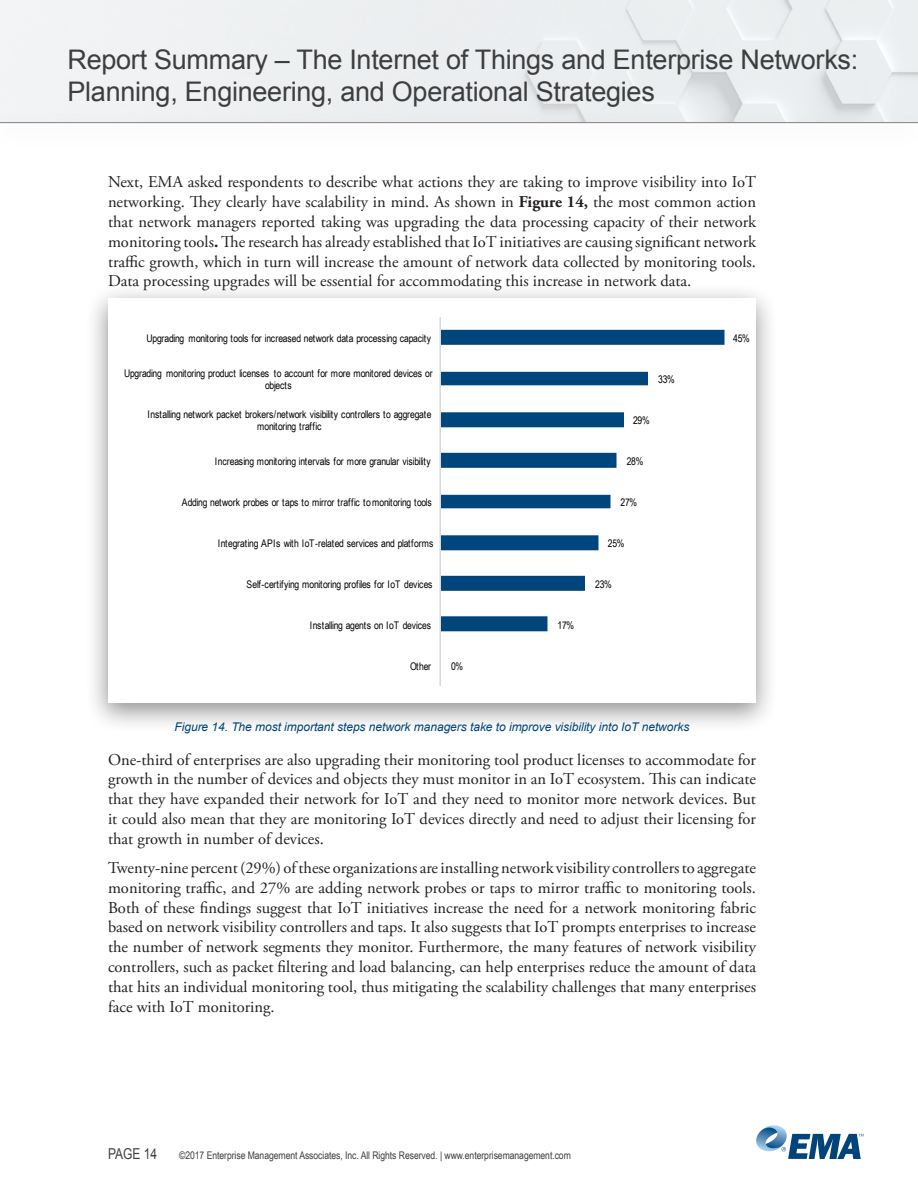
<style>
.page{position:relative;width:918px;height:1188px;background:#fff}
.page>*{position:absolute;margin:0;border:0;box-sizing:border-box;transform-origin:0 0}
.t1{font:27px/32.4px "Arial";letter-spacing:-.01em;color:#3e3e3f}
.t2{font:16.5px/19.8px "Adobe Garamond Pro";color:#231f20;text-align:justify}
.t3{font:15px "Arial";color:#3e3e3f;scale:.8 1}
.Captions{font:italic 12px "Arial";letter-spacing:-.005em;color:#00447b}
.t4{font:10.5px/12px "Arial Narrow";letter-spacing:-.025em;color:#000;text-align:center}
.t5{font:10.5px "Arial Narrow";letter-spacing:-.005em;color:#3e3e3f}
.s1{font-weight:700}
</style>
<div class="page">
<div style="left:0;top:0;width:918px;height:106px;background:#eceff1"></div>
<svg style="left:756px;top:1125px;width:108px;height:34px"></svg>
<div style="left:0;top:106px;width:918px;height:46px;background:#231f20;opacity:.5"></div>
<hr style="left:0;top:122px;width:918px;height:1px;background:#808285">
<div style="left:85px;top:282px;width:694px;height:451px;background:#231f20;opacity:.5"></div>
<div style="left:108px;top:298px;width:648px;height:405px;background:#fff"></div>
<svg style="left:441px;top:330px;width:283px;height:301px"></svg>
<hr style="left:440px;top:317px;width:1px;height:369px;background:#d9d9d9">
<h1 class="t1" style="left:68px;top:43px;width:792px">Report Summary – The Internet of Things and Enterprise Networks:<br>Planning, Engineering, and Operational Strategies</h1>
<p class="t2" style="left:108px;top:173px;width:650px">Next, EMA asked respondents to describe what actions they are taking to improve visibility into IoT networking. They clearly have scalability in mind. As shown in <span class="s1">Figure 14,</span> the most common action that network managers reported taking was upgrading the data processing capacity of their network monitoring tools<span class="s1">.</span> The research has already established that IoT initiatives are causing significant network traffic growth, which in turn will increase the amount of network data collected by monitoring tools.<br>Data processing upgrades will be essential for accommodating this increase in network data.</p>
<p class="t4" style="left:147px;top:332px;width:286px">Upgrading monitoring tools for increased network data processing capacity</p>
<p class="t4" style="left:124px;top:367px;width:310px">Upgrading monitoring product licenses to account for more monitored devices or objects</p>
<p class="t4" style="left:148px;top:408px;width:285px">Installing network packet brokers/network visibility controllers to aggregate monitoring traffic</p>
<p class="t4" style="left:215px;top:455px;width:217px">Increasing monitoring intervals for more granular visibility</p>
<p class="t4" style="left:182px;top:496px;width:251px">Adding network probes or taps to mirror traffic to monitoring tools</p>
<p class="t4" style="left:218px;top:537px;width:217px">Integrating APIs with IoT-related services and platforms</p>
<p class="t4" style="left:247px;top:578px;width:187px">Self-certifying monitoring profiles for IoT devices</p>
<p class="t4" style="left:310px;top:619px;width:123px">Installing agents on IoT devices</p>
<p class="t4" style="left:410px;top:660px;width:22px">Other</p>
<p class="t4" style="left:451px;top:660px;width:14px">0%</p>
<p class="t4" style="left:558px;top:619px;width:18px">17%</p>
<p class="t4" style="left:658px;top:373px;width:18px">33%</p>
<p class="t4" style="left:633px;top:414px;width:18px">29%</p>
<p class="t4" style="left:627px;top:455px;width:18px">28%</p>
<p class="t4" style="left:621px;top:496px;width:18px">27%</p>
<p class="t4" style="left:608px;top:537px;width:18px">25%</p>
<p class="t4" style="left:595px;top:578px;width:18px">23%</p>
<p class="t4" style="left:733px;top:332px;width:18px">45%</p>
<p class="Captions" style="left:175px;top:719px;width:516px">Figure 14. The most important steps network managers take to improve visibility into IoT networks</p>
<p class="t2" style="left:108px;top:750px;width:650px">One-third of enterprises are also upgrading their monitoring tool product licenses to accommodate for growth in the number of devices and objects they must monitor in an IoT ecosystem. This can indicate that they have expanded their network for IoT and they need to monitor more network devices. But it could also mean that they are monitoring IoT devices directly and need to adjust their licensing for that growth in number of devices.</p>
<p class="t2" style="left:108px;top:858px;width:650px">Twenty-nine percent (29%) of these organizations are installing network visibility controllers to aggregate monitoring traffic, and 27% are adding network probes or taps to mirror traffic to monitoring tools.<br>Both of these findings suggest that IoT initiatives increase the need for a network monitoring fabric based on network visibility controllers and taps. It also suggests that IoT prompts enterprises to increase the number of network segments they monitor. Furthermore, the many features of network visibility controllers, such as packet filtering and load balancing, can help enterprises reduce the amount of data that hits an individual monitoring tool, thus mitigating the scalability challenges that many enterprises face with IoT monitoring.</p>
<p class="t3" style="left:108px;top:1144px;width:63px">PAGE 14</p>
<p class="t5" style="left:179px;top:1147px;width:393px">©2017 Enterprise Management Associates, Inc. All Rights Reserved. | www.enterprisemanagement.com</p>
</div>
